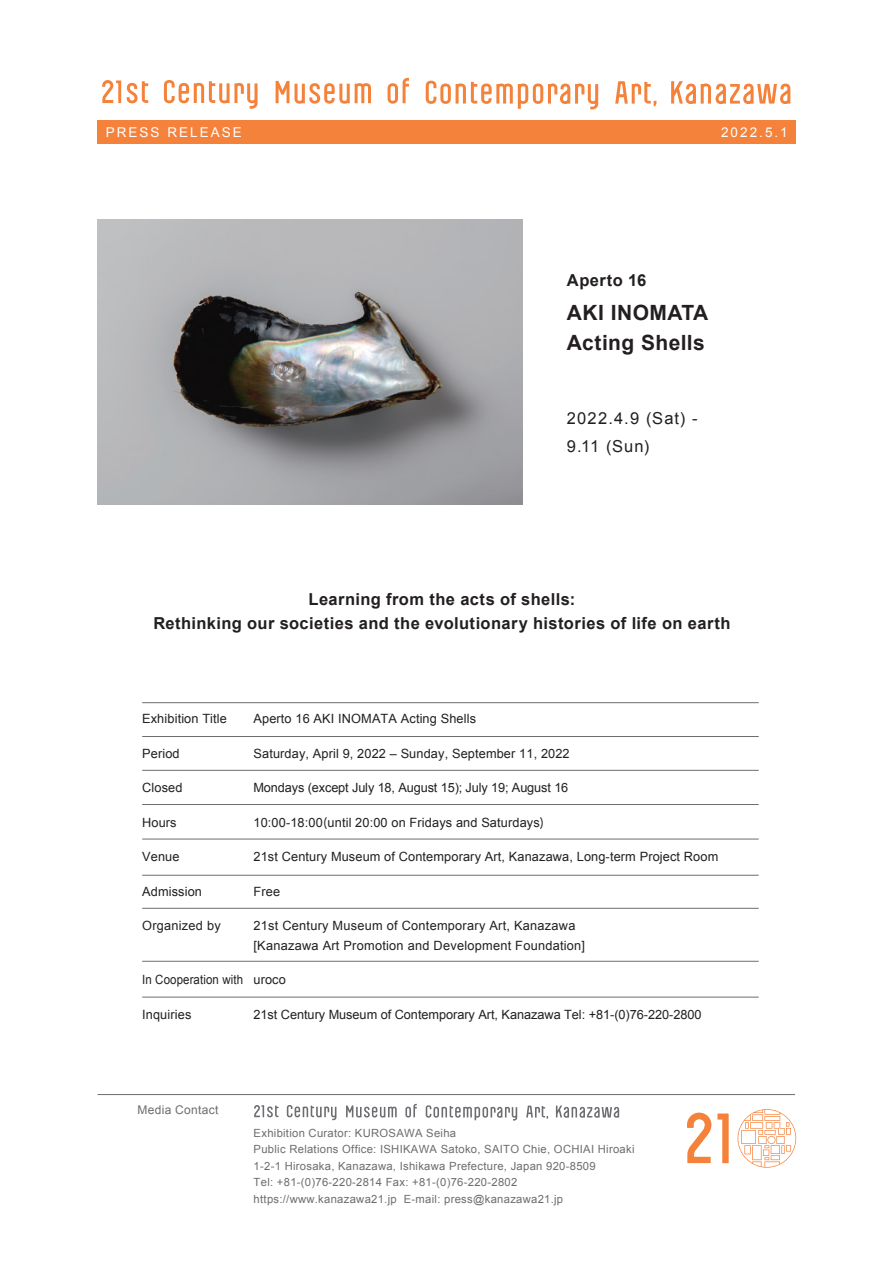
<style>
.page{position:relative;width:893px;height:1263px;background:#fff}
.page>*{position:absolute;margin:0;border:0;box-sizing:border-box;transform-origin:0 0}
.t1{font:700 21px/30px "Arial";letter-spacing:.02em;color:#231f20}
.t2{font:700 16.5px/24px "Arial";letter-spacing:.025em;color:#231f20;text-align:center}
.t3{font:16.5px/28.5px "Arial";letter-spacing:.07em;color:#231f20}
.t4{font:13.5px "Arial";letter-spacing:.15em;color:#fff}
.t5{font:12.75px/19.5px "Arial";letter-spacing:.01em;color:#231f20}
.t6{font:12.75px "Arial";letter-spacing:-.01em;color:#231f20}
.t7{font:12.75px "Arial";letter-spacing:.01em;color:#231f20;scale:.9 1}
.t8{font:12px "Arial";letter-spacing:.025em;color:#6c6d70}
.t9{font:11.25px/16.5px "Arial";letter-spacing:.025em;color:#6c6d70}
.s1{font-family:"Hira Kaku Pro W3"}
</style>
<div class="page">
<div style="left:97px;top:120px;width:699px;height:24px;background:#f4823b"></div>
<svg style="left:102px;top:80px;width:19px;height:23px"></svg>
<svg style="left:164px;top:80px;width:94px;height:29px"></svg>
<svg style="left:127px;top:81px;width:21px;height:22px"></svg>
<svg style="left:388px;top:78px;width:21px;height:26px"></svg>
<svg style="left:276px;top:81px;width:95px;height:23px"></svg>
<svg style="left:615px;top:81px;width:41px;height:25px"></svg>
<svg style="left:426px;top:81px;width:172px;height:28px"></svg>
<svg style="left:671px;top:81px;width:119px;height:23px"></svg>
<svg style="left:717px;top:1113px;width:12px;height:50px"></svg>
<svg style="left:687px;top:1112px;width:24px;height:51px"></svg>
<svg style="left:738px;top:1109px;width:58px;height:59px"></svg>
<hr style="left:98px;top:1094px;width:697px;height:1px;background:#6c6d70">
<svg style="left:287px;top:1105px;width:49px;height:15px"></svg>
<svg style="left:254px;top:1105px;width:24px;height:12px"></svg>
<svg style="left:405px;top:1104px;width:12px;height:13px"></svg>
<svg style="left:346px;top:1105px;width:51px;height:12px"></svg>
<svg style="left:526px;top:1105px;width:22px;height:14px"></svg>
<svg style="left:426px;top:1105px;width:91px;height:15px"></svg>
<svg style="left:556px;top:1105px;width:63px;height:13px"></svg>
<hr style="left:142px;top:702px;width:617px;height:1px;background:#6c6d70">
<hr style="left:142px;top:736px;width:617px;height:1px;background:#6c6d70">
<hr style="left:142px;top:770px;width:617px;height:1px;background:#6c6d70">
<hr style="left:142px;top:804px;width:617px;height:1px;background:#6c6d70">
<hr style="left:142px;top:839px;width:617px;height:1px;background:#6c6d70">
<hr style="left:142px;top:875px;width:617px;height:1px;background:#6c6d70">
<hr style="left:142px;top:908px;width:617px;height:1px;background:#6c6d70">
<hr style="left:142px;top:961px;width:617px;height:1px;background:#6c6d70">
<hr style="left:142px;top:997px;width:617px;height:1px;background:#6c6d70">
<img style="left:97px;top:220px;width:426px;height:284px">
<p class="t4" style="left:106px;top:125px;width:138px">PRESS RELEASE</p>
<p class="t4" style="left:721px;top:125px;width:68px">2022.5.1</p>
<p class="t2" style="left:567px;top:269px;width:81px">Aperto 16</p>
<h1 class="t1" style="left:567px;top:298px;width:143px">AKI INOMATA<br>Acting Shells</h1>
<p class="t3" style="left:567px;top:404px;width:132px">2022.4.9 (Sat) -<br>9.11 (Sun)</p>
<p class="t2" style="left:153px;top:588px;width:579px">Learning from the acts of shells:<br>Rethinking our societies and the evolutionary histories of life on earth</p>
<p class="t5" style="left:142px;top:709px;width:86px">Exhibition Title</p>
<p class="t5" style="left:253px;top:709px;width:224px">Aperto 16 AKI INOMATA Acting Shells</p>
<p class="t5" style="left:142px;top:743px;width:39px">Period</p>
<p class="t5" style="left:253px;top:743px;width:318px">Saturday, April 9, 2022 – Sunday, September 11, 2022</p>
<p class="t5" style="left:142px;top:778px;width:42px">Closed</p>
<p class="t6" style="left:253px;top:780px;width:316px">Mondays (except July 18, August 15); July 19; August 16</p>
<p class="t5" style="left:142px;top:812px;width:36px">Hours</p>
<p class="t5" style="left:253px;top:812px;width:292px">10:00-18:00<span class="s1">(</span>until 20:00 on Fridays and Saturdays<span class="s1">)</span></p>
<p class="t5" style="left:142px;top:847px;width:39px">Venue</p>
<p class="t5" style="left:253px;top:847px;width:466px">21st Century Museum of Contemporary Art, Kanazawa, Long-term Project Room</p>
<p class="t5" style="left:142px;top:881px;width:61px">Admission</p>
<p class="t5" style="left:253px;top:881px;width:28px">Free</p>
<p class="t5" style="left:142px;top:916px;width:80px">Organized by</p>
<p class="t5" style="left:253px;top:916px;width:333px">21st Century Museum of Contemporary Art, Kanazawa [Kanazawa Art Promotion and Development Foundation]</p>
<p class="t7" style="left:142px;top:972px;width:161px">In Cooperation with uroco</p>
<p class="t5" style="left:142px;top:1004px;width:51px">Inquiries</p>
<p class="t5" style="left:253px;top:1004px;width:450px">21st Century Museum of Contemporary Art, Kanazawa Tel: +81-(0)76-220-2800</p>
<p class="t8" style="left:138px;top:1103px;width:82px">Media Contact</p>
<p class="t9" style="left:254px;top:1124px;width:382px">Exhibition Curator: KUROSAWA Seiha<br>Public Relations Office: ISHIKAWA Satoko, SAITO Chie, OCHIAI Hiroaki 1-2-1 Hirosaka, Kanazawa, Ishikawa Prefecture, Japan 920-8509<br>Tel: +81-(0)76-220-2814 Fax: +81-(0)76-220-2802 https://www.kanazawa21.jp E-mail: press@kanazawa21.jp</p>
</div>
